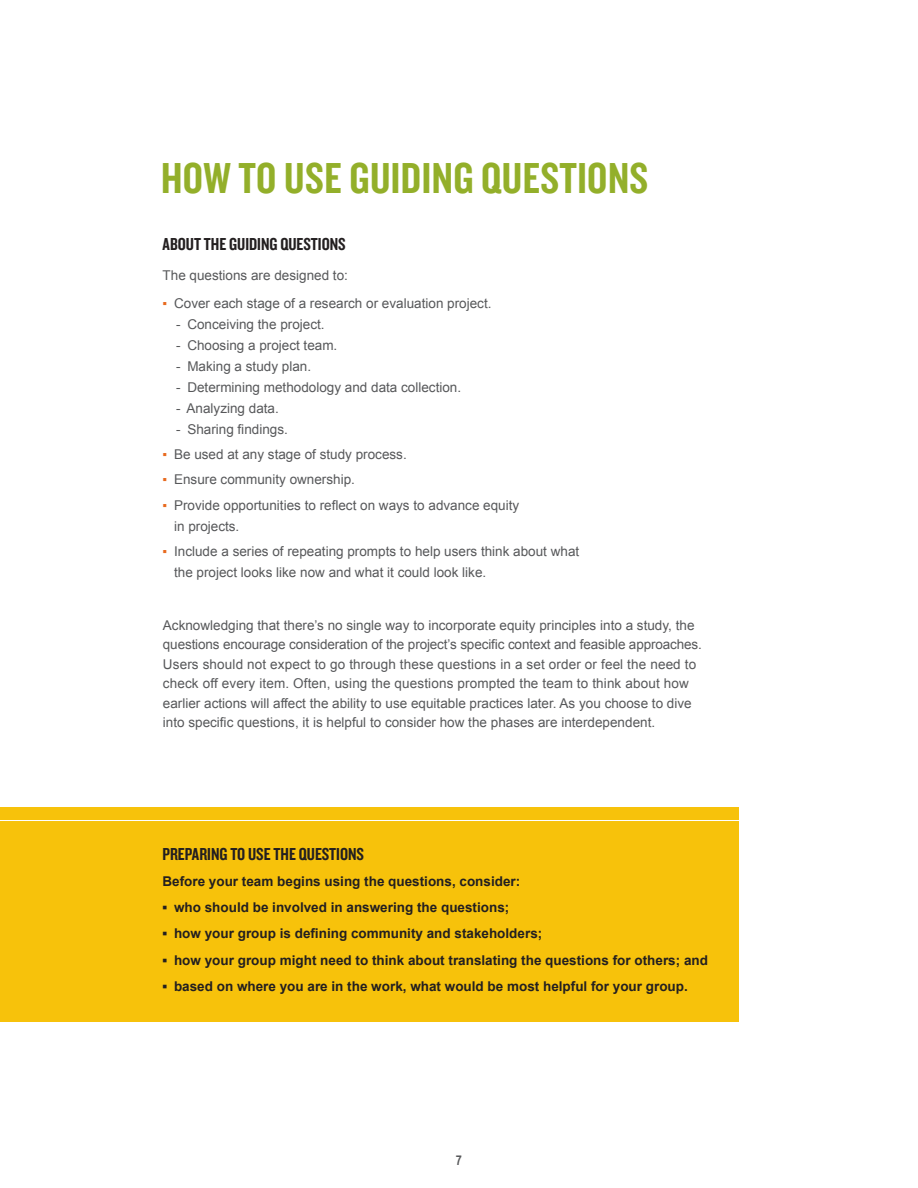
<style>
.page{position:relative;width:918px;height:1188px;background:#fff}
.page>*{position:absolute;margin:0;border:0;box-sizing:border-box;transform-origin:0 0}
.t1{font:45px "Knockout 49 Liteweight";letter-spacing:.01em;color:#93af2a}
.Body{font:18px "Knockout 49 Liteweight";color:#231f20}
.sidebar{font:18px "Knockout 49 Liteweight";color:#231f20}
.Body-2{font:13.5px/19.5px "Arial";color:#57585a}
.sidebar-2{font:13.5px/21px "Arial";color:#57585a}
.Body-3{font:700 13.5px "Arial";color:#231f20}
.t2{font:700 13.5px "Arial Narrow";color:#57585a}
.s1{color:#e86a1f}
</style>
<div class="page">
<div style="left:0;top:807px;width:739px;height:215px;background:#f7c20b"></div>
<hr style="left:0;top:820px;width:805px;height:1px;background:#fff">
<p class="t1" style="left:161px;top:150px;width:489px">HOW TO USE GUIDING QUESTIONS</p>
<p class="sidebar" style="left:163px;top:233px;width:185px">ABOUT THE GUIDING QUESTIONS</p>
<p class="sidebar-2" style="left:163px;top:265px;width:187px">The questions are designed to:</p>
<p class="sidebar-2" style="left:163px;top:293px;width:330px"><span class="s1">▪</span> Cover each stage of a research or evaluation project.</p>
<p class="sidebar-2" style="left:176px;top:314px;width:150px">- Conceiving the project.</p>
<p class="sidebar-2" style="left:176px;top:335px;width:163px">- Choosing a project team.</p>
<p class="sidebar-2" style="left:176px;top:356px;width:137px">- Making a study plan.</p>
<p class="sidebar-2" style="left:176px;top:377px;width:287px">- Determining methodology and data collection.</p>
<p class="sidebar-2" style="left:176px;top:398px;width:104px">- Analyzing data.</p>
<p class="sidebar-2" style="left:176px;top:419px;width:113px">- Sharing findings.</p>
<p class="sidebar-2" style="left:163px;top:444px;width:246px"><span class="s1">▪</span> Be used at any stage of study process.</p>
<p class="sidebar-2" style="left:163px;top:469px;width:194px"><span class="s1">▪</span> Ensure community ownership.</p>
<p class="sidebar-2" style="left:174px;top:495px;width:347px;text-indent:-12px"><span class="s1">▪</span> Provide opportunities to reflect on ways to advance equity in projects.</p>
<p class="sidebar-2" style="left:174px;top:541px;width:407px;text-indent:-12px"><span class="s1">▪</span> Include a series of repeating prompts to help users think about what the project looks like now and what it could look like.</p>
<p class="Body-2" style="left:163px;top:615px;width:540px">Acknowledging that there’s no single way to incorporate equity principles into a study, the questions encourage consideration of the project’s specific context and feasible approaches.<br>Users should not expect to go through these questions in a set order or feel the need to check off every item. Often, using the questions prompted the team to think about how earlier actions will affect the ability to use equitable practices later. As you choose to dive into specific questions, it is helpful to consider how the phases are interdependent.</p>
<p class="Body" style="left:162px;top:842px;width:203px">PREPARING TO USE THE QUESTIONS</p>
<p class="Body-3" style="left:162px;top:872px;width:359px">Before your team begins using the questions, consider:</p>
<p class="Body-3" style="left:162px;top:898px;width:348px">▪ who should be involved in answering the questions;</p>
<p class="Body-3" style="left:162px;top:925px;width:381px">▪ how your group is defining community and stakeholders;</p>
<p class="Body-3" style="left:162px;top:951px;width:547px">▪ how your group might need to think about translating the questions for others; and</p>
<p class="Body-3" style="left:162px;top:977px;width:527px">▪ based on where you are in the work, what would be most helpful for your group.</p>
<p class="t2" style="left:456px;top:1151px;width:8px">7</p>
</div>
